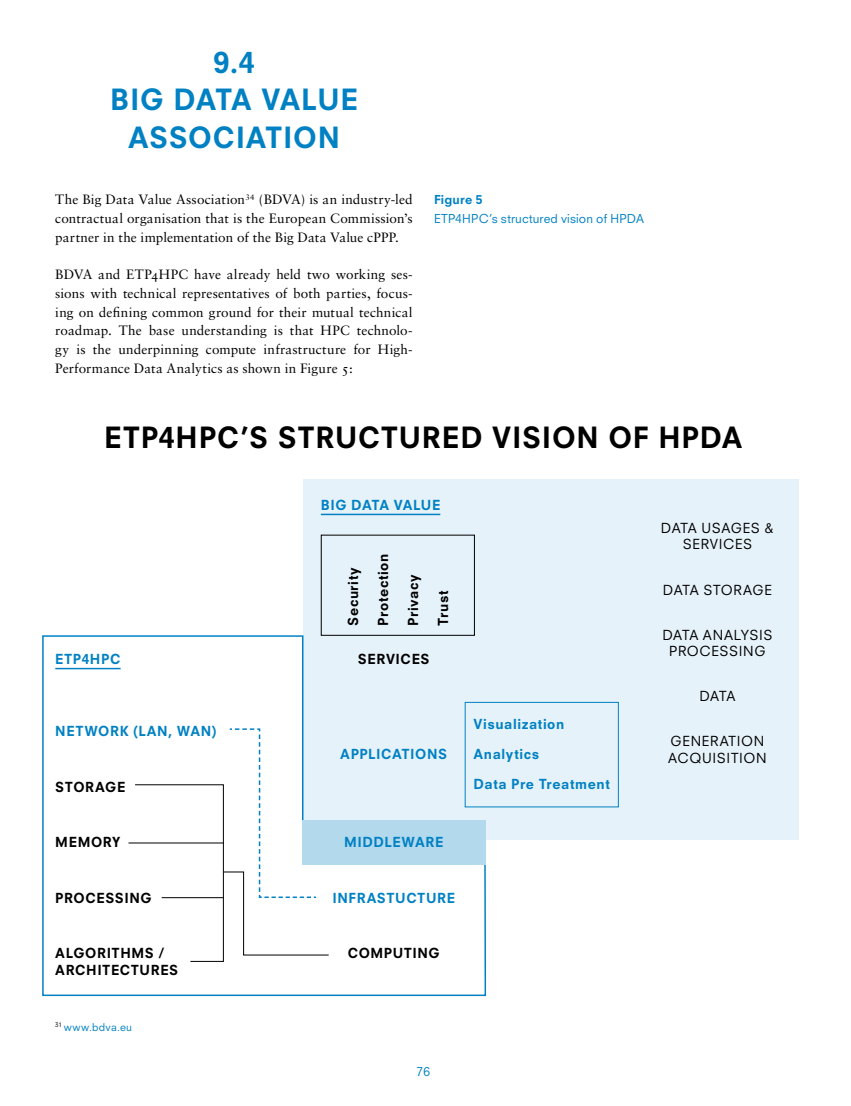
<style>
.page{position:relative;width:851px;height:1106px;background:#fff}
.page>*{position:absolute;margin:0;border:0;box-sizing:border-box;transform-origin:0 0}
.t1{font:800 28.5px "Neuzeit SLT";color:#000}
.t2{font:800 28.5px "Neuzeit SLT";letter-spacing:.015em;color:#0081c3}
.t3{font:13.5px/18.8px "Sabon Roman Os F";letter-spacing:.005em;color:#000;text-align:justify}
.t4{font:800 13.5px "Neuzeit SLT";letter-spacing:.04em;color:#0081c3}
.t5{font:800 13.5px "Neuzeit SLT";letter-spacing:.045em;color:#000}
.t6{font:13.5px/16.5px "Neuzeit SLT";letter-spacing:.05em;color:#000;text-align:center}
.t7{font:13.5px "Neuzeit SLT";letter-spacing:.025em;color:#000}
.t8{font:12px "Neuzeit SLT";letter-spacing:.015em;color:#0081c3}
.t9{font:800 12px "Neuzeit SLT";letter-spacing:.015em;color:#0081c3}
.t10{font:10.5px "Neuzeit SLT";color:#0081c3}
</style>
<div class="page">
<div style="left:303px;top:478px;width:496px;height:361px;background:#e6f2f9"></div>
<svg style="left:42px;top:634px;width:444px;height:362px"></svg>
<div style="left:302px;top:820px;width:183px;height:44px;background:#b3d9ed"></div>
<hr style="left:55px;top:668px;width:66px;height:1px;background:#0081c3">
<hr style="left:321px;top:513px;width:119px;height:2px;background:#0081c3">
<svg style="left:134px;top:727px;width:195px;height:235px"></svg>
<hr style="left:128px;top:842px;width:95px;height:1px;background:#000">
<hr style="left:162px;top:897px;width:61px;height:1px;background:#000">
<div style="left:464px;top:702px;width:154px;height:105px;border:1px solid #0081c3"></div>
<h1 class="t2" style="left:213px;top:45px;width:43px">9.4</h1>
<h1 class="t2" style="left:110px;top:82px;width:18px">BIG</h1>
<h1 class="t2" style="left:173px;top:82px;width:42px">DATA</h1>
<h1 class="t2" style="left:261px;top:82px;width:76px">VALUE</h1>
<h1 class="t2" style="left:128px;top:120px;width:101px">ASSOCIATI</h1>
<h1 class="t2" style="left:293px;top:120px;width:43px">ON</h1>
<p class="t3" style="left:55px;top:190px;width:359px">The Big Data Value Association<sup>34</sup> (BDVA) is an industry-led contractual organisation that is the European Commission’s partner in the implementation of the Big Data Value cPPP.</p>
<p class="t3" style="left:55px;top:265px;width:359px">BDVA and ETP4HPC have already held two working ses&shy;sions with technical representatives of both parties, focus&shy;ing on defining common ground for their mutual technical roadmap. The base understanding is that HPC technolo&shy;gy is the underpinning compute infrastructure for High-Performance Data Analytics as shown in Figure 5:</p>
<p class="t9" style="left:434px;top:192px;width:50px">FIGURE 5</p>
<p class="t8" style="left:434px;top:211px;width:38px">ETP4HPC</p>
<p class="t8" style="left:489px;top:211px;width:131px">’S STRUCTURED VISION OF HPDA</p>
<h1 class="t1" style="left:104px;top:420px;width:18px">ETP</h1>
<h1 class="t1" style="left:159px;top:420px;width:38px">4HPC</h1>
<h1 class="t1" style="left:240px;top:420px;width:59px">’S STRUCTURED</h1>
<h1 class="t1" style="left:492px;top:420px;width:16px">VISI</h1>
<h1 class="t1" style="left:552px;top:420px;width:128px">ON OF HPDA</h1>
<p class="t4" style="left:55px;top:651px;width:10px">ETP</p>
<p class="t4" style="left:82px;top:651px;width:19px">4HPC</p>
<p class="t4" style="left:55px;top:723px;width:12px">NETW</p>
<p class="t4" style="left:98px;top:723px;width:91px">ORK (LAN, WAN</p>
<p class="t4" style="left:212px;top:723px;width:6px">)</p>
<p class="t5" style="left:55px;top:778px;width:41px">STORAGE</p>
<p class="t5" style="left:55px;top:834px;width:67px">MEMORY</p>
<p class="t5" style="left:55px;top:889px;width:41px">PROCESSING</p>
<p class="t5" style="left:55px;top:945px;width:51px">ALGORITH</p>
<p class="t5" style="left:131px;top:945px;width:34px">MS /</p>
<p class="t5" style="left:55px;top:961px;width:11px">ARCHITECTURES</p>
<p class="t10" style="left:55px;top:1020px;width:78px"><sup>31</sup> WWW.BDVA.EU</p>
<p class="t4" style="left:321px;top:496px;width:41px">BIG DATA</p>
<p class="t4" style="left:393px;top:496px;width:38px">VALUE</p>
<p class="t5" style="left:345px;top:626px;width:60px;rotate:-90deg">SECURITY</p>
<p class="t5" style="left:375px;top:626px;width:74px;rotate:-90deg">PROTECTION</p>
<p class="t5" style="left:405px;top:626px;width:53px;rotate:-90deg">PRIVACY</p>
<p class="t5" style="left:435px;top:626px;width:37px;rotate:-90deg">TRUST</p>
<p class="t5" style="left:358px;top:651px;width:10px">SERVICES</p>
<p class="t4" style="left:340px;top:745px;width:10px">APP</p>
<p class="t4" style="left:368px;top:745px;width:17px">LICATI</p>
<p class="t4" style="left:415px;top:745px;width:22px">ONS</p>
<p class="t4" style="left:344px;top:834px;width:23px">MIDD</p>
<p class="t4" style="left:384px;top:834px;width:19px">LEWARE</p>
<p class="t4" style="left:332px;top:889px;width:11px">INFRASTUCTURE</p>
<p class="t5" style="left:347px;top:945px;width:47px">COMPUTING</p>
<p class="t4" style="left:473px;top:716px;width:92px">VISUALIZATION</p>
<p class="t4" style="left:473px;top:746px;width:67px">ANALYTICS</p>
<p class="t4" style="left:473px;top:776px;width:138px">DATA PRE TREATMENT</p>
<p class="t8" style="left:416px;top:1064px;width:15px">76</p>
<p class="t6" style="left:660px;top:519px;width:115px">DATA USAGES &amp;<br>SERVICES</p>
<p class="t7" style="left:662px;top:581px;width:110px">DATA STORAGE</p>
<p class="t6" style="left:662px;top:626px;width:109px">DATA ANALYS IS<br>PROCESSING</p>
<p class="t6" style="left:699px;top:687px;width:38px">D ATA</p>
<p class="t6" style="left:668px;top:732px;width:100px;text-align:left">GENERATION<br>ACQUISITION</p>
</div>
